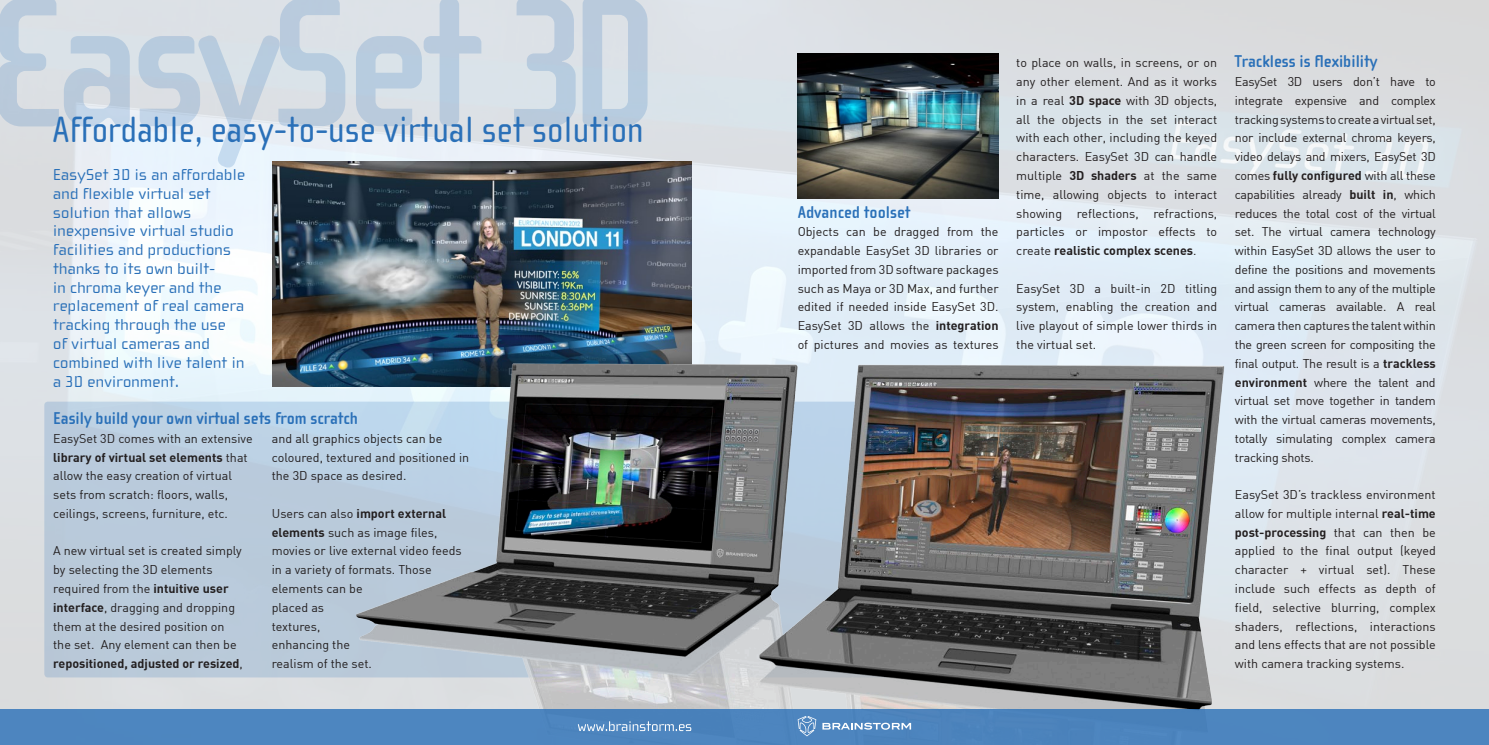
<style>
.page{position:relative;width:1489px;height:745px;background:#fff}
.page>*{position:absolute;margin:0;border:0;box-sizing:border-box;transform-origin:0 0}
.t1{font:37.5px "Cholla Sans";color:#2a70b8}
.t2{font:700 17.5px "Cholla Sans";color:#2a70b8}
.t3{font:16.25px/18.8px "Cholla Wide";letter-spacing:.02em;color:#2a70b8}
.t4{font:12.5px/18.8px "DIN";color:#231f20;text-align:justify}
.s1{font-weight:700}
</style>
<div class="page">
<img style="left:0;top:0;width:1488px;height:709px">
<img style="left:272px;top:161px;width:419px;height:225px">
<div style="left:44px;top:401px;width:998px;height:276px;background:#b9cadb;border-radius:4px"></div>
<img style="left:797px;top:53px;width:201px;height:145px">
<img style="left:352px;top:357px;width:882px;height:352px">
<svg style="left:514px;top:0;width:61px;height:126px;background:#c9d5e2"></svg>
<svg style="left:582px;top:0;width:65px;height:126px;background:#c3d2e0"></svg>
<svg style="left:138px;top:0;width:207px;height:168px;background:#d1dbe6"></svg>
<svg style="left:356px;top:0;width:125px;height:126px;background:#cbd7e3"></svg>
<svg style="left:0;top:0;width:130px;height:127px;background:#cad6e1"></svg>
<div style="left:0;top:709px;width:1488px;height:35px;background:#4d85bf"></div>
<svg style="left:578px;top:721px;width:113px;height:9px"></svg>
<svg style="left:797px;top:716px;width:19px;height:19px"></svg>
<svg style="left:822px;top:722px;width:89px;height:7px"></svg>
<p class="t1" style="left:52px;top:109px;width:593px">Affordable, easy-to-use virtual set solution</p>
<p class="t3" style="left:53px;top:165px;width:193px">EasySet 3D is an affordable and flexible virtual set solution that allows inexpensive virtual studio facilities and productions thanks to its own built-<br>in chroma keyer and the replacement of real camera tracking through the use<br>of virtual cameras and combined with live talent in a 3D environment.</p>
<p class="t2" style="left:53px;top:408px;width:306px">Easily build your own virtual sets from scratch</p>
<p class="t4" style="left:53px;top:428px;width:201px;text-align:left">EasySet 3D comes with an extensive <span class="s1">library of virtual set elements</span> that allow the easy creation of virtual sets from scratch: floors, walls, ceilings, screens, furniture, etc.</p>
<p class="t4" style="left:53px;top:541px;width:191px;text-align:left">A new virtual set is created simply by selecting the 3D elements required from the <span class="s1">intuitive user interface</span>, dragging and dropping them at the desired position on the set. Any element can then be <span class="s1">repositioned, adjusted or resized</span>,</p>
<p class="t4" style="left:272px;top:428px;width:199px;text-align:left">and all graphics objects can be coloured, textured and positioned in the 3D space as desired.</p>
<p class="t4" style="left:272px;top:503px;width:191px;text-align:left">Users can also <span class="s1">import external elements</span> such as image files, movies or live external video feeds in a variety of formats. Those elements can be<br>placed as<br>textures,<br>enhancing the<br>realism of the set.</p>
<p class="t2" style="left:797px;top:202px;width:114px">Advanced toolset</p>
<p class="t4" style="left:797px;top:222px;width:202px">Objects can be dragged from the expandable EasySet 3D libraries or imported from 3D software packages such as Maya or 3D Max, and further edited if needed inside EasySet 3D.<br>EasySet 3D allows the <span class="s1">integration </span>of pictures and movies as textures</p>
<p class="t4" style="left:1016px;top:53px;width:202px">to place on walls, in screens, or on any other element. And as it works in a real <span class="s1">3D space</span> with 3D objects, all the objects in the set interact with each other, including the keyed characters. EasySet 3D can handle multiple <span class="s1">3D shaders</span> at the same time, allowing objects to interact showing reflections, refractions, particles or impostor effects to create <span class="s1">realistic complex scenes</span>.</p>
<p class="t4" style="left:1016px;top:278px;width:202px">EasySet 3D a built-in 2D titling system, enabling the creation and live playout of simple lower thirds in the virtual set.</p>
<p class="t2" style="left:1234px;top:52px;width:144px">Trackless is flexibility</p>
<p class="t4" style="left:1234px;top:72px;width:202px">EasySet 3D users don’t have to integrate expensive and complex tracking systems to create a virtual set, nor include external chroma keyers, video delays and mixers, EasySet 3D comes <span class="s1">fully configured</span> with all these capabilities already <span class="s1">built in</span>, which reduces the total cost of the virtual set. The virtual camera technology within EasySet 3D allows the user to define the positions and movements and assign them to any of the multiple virtual cameras available. A real camera then captures the talent within the green screen for compositing the final output. The result is a <span class="s1">trackless environment</span> where the talent and virtual set move together in tandem with the virtual cameras movements, totally simulating complex camera tracking shots.</p>
<p class="t4" style="left:1234px;top:484px;width:202px">EasySet 3D’s trackless environment allow for multiple internal <span class="s1">real-time post-processing</span> that can then be applied to the final output (keyed character + virtual set). These include such effects as depth of field, selective blurring, complex shaders, reflections, interactions and lens effects that are not possible with camera tracking systems.</p>
</div>
